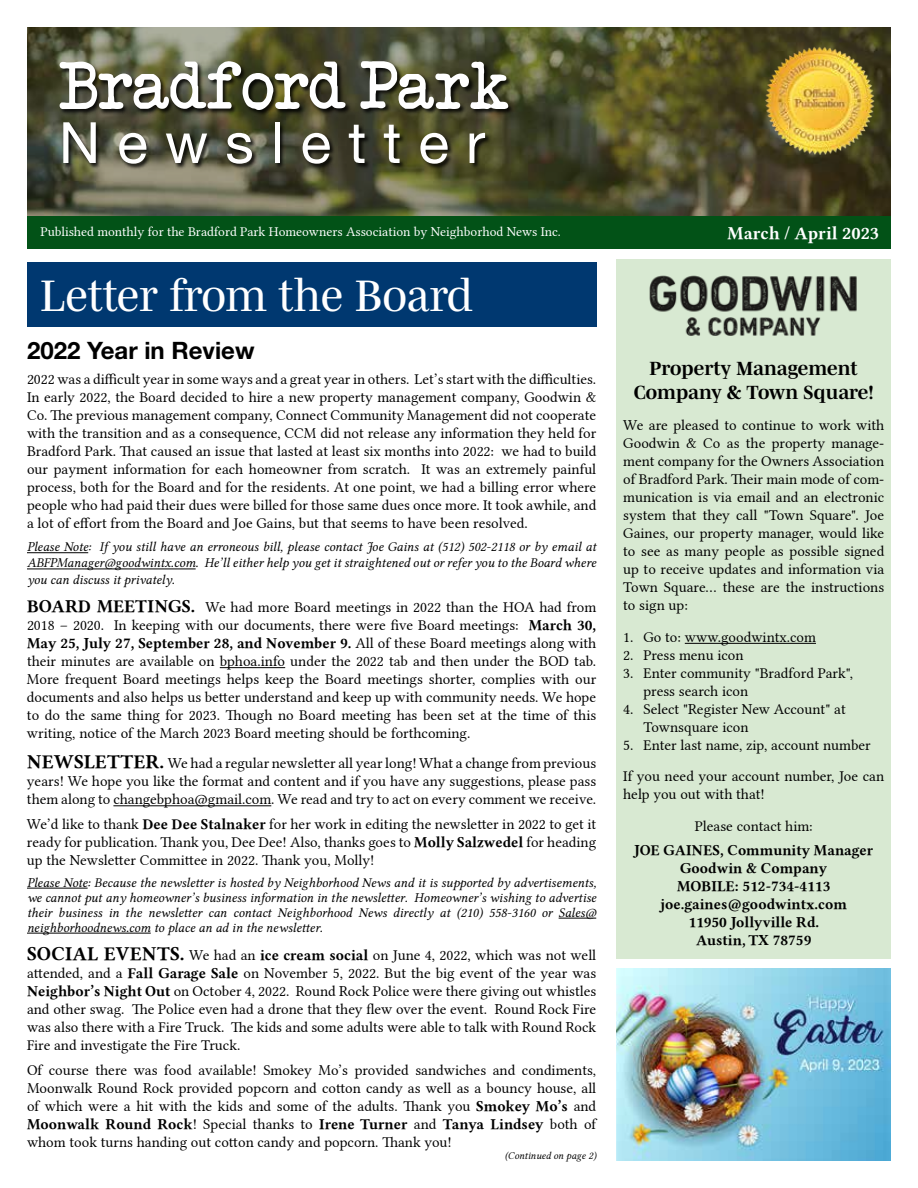
<style>
.page{position:relative;width:918px;height:1188px;background:#fff}
.page>*{position:absolute;margin:0;border:0;box-sizing:border-box;transform-origin:0 0}
.t1{font:66px "Another Typewriter";color:#fff}
.t2{font:57px "Helvetica Neue LT Std";letter-spacing:.3em;color:#fff}
.t3{font:45px "Mencken Std";color:#fff}
.t4{font:700 24px "Helvetica Neue LT Std";color:#000}
.t5{font:700 19.5px/23.4px "Mencken Std";color:#000;text-align:center}
.t6{font:18px "Linux Libertine GB";color:#fff}
.t7{font:15px/18px "Linux Libertine G";color:#000;text-align:justify}
.t8{font:15px/18px "Linux Libertine GB";color:#000;text-align:center}
.t9{font:13.5px/15px "Linux Libertine GI";color:#000;text-align:justify}
.t10{font:13.5px "Linux Libertine G";color:#fff}
.t11{font:10.5px "Linux Libertine GI";color:#000}
.s1{font-family:"Linux Libertine GB";font-size:18px}
.s2{font-family:"Linux Libertine GB"}
.s3{font-family:"Linux Libertine G"}
.s4{font-family:"Linux Libertine GB";font-size:19.5px}
</style>
<div class="page">
<div style="left:616px;top:259px;width:275px;height:700px;background:#d8e9d2"></div>
<hr style="left:685px;top:643px;width:131px;height:1px;background:#000">
<img style="left:649px;top:275px;width:208px;height:61px">
<svg style="left:27px;top:27px;width:864px;height:189px;background:#545335"></svg>
<div style="left:59px;top:61px;width:455px;height:109px;background:#000;opacity:.85"></div>
<div style="left:27px;top:216px;width:864px;height:33px;background:#025217"></div>
<img style="left:762px;top:42px;width:116px;height:115px">
<div style="left:27px;top:262px;width:569px;height:65px;background:#003870"></div>
<hr style="left:27px;top:552px;width:61px;height:1px;background:#000">
<hr style="left:27px;top:569px;width:169px;height:1px;background:#000">
<hr style="left:220px;top:667px;width:65px;height:1px;background:#000">
<hr style="left:113px;top:806px;width:158px;height:1px;background:#000">
<hr style="left:27px;top:888px;width:61px;height:1px;background:#000">
<hr style="left:559px;top:918px;width:37px;height:1px;background:#000">
<hr style="left:27px;top:933px;width:124px;height:1px;background:#000">
<img style="left:616px;top:969px;width:275px;height:192px">
<h1 class="t1" style="left:59px;top:43px;width:452px">Bradford Park</h1>
<h2 class="t2" style="left:59px;top:109px;width:428px">Newsletter</h2>
<p class="t10" style="left:40px;top:224px;width:522px">Published monthly for the Bradford Park Homeowners Association by Neighborhod News Inc.</p>
<p class="t6" style="left:728px;top:220px;width:153px">March / April 2023</p>
<h3 class="t3" style="left:40px;top:270px;width:434px">Letter from the Board</h3>
<h3 class="t4" style="left:27px;top:336px;width:229px">2022 Year in Review</h3>
<p class="t7" style="left:27px;top:370px;width:571px">2022 was a difficult year in some ways and a great year in others. Let’s start with the difficulties.<br>In early 2022, the Board decided to hire a new property management company, Goodwin &amp; Co. The previous management company, Connect Community Management did not cooperate with the transition and as a consequence, CCM did not release any information they held for Bradford Park. That caused an issue that lasted at least six months into 2022: we had to build our payment information for each homeowner from scratch. It was an extremely painful process, both for the Board and for the residents. At one point, we had a billing error where people who had paid their dues were billed for those same dues once more. It took awhile, and a lot of effort from the Board and Joe Gains, but that seems to have been resolved.</p>
<p class="t9" style="left:27px;top:539px;width:571px;line-height:16.2px">Please Note: If you still have an erroneous bill, please contact Joe Gains at (512) 502-2118 or by email at ABFPManager@goodwintx.com. He’ll either help you get it straightened out or refer you to the Board where you can discuss it privately.</p>
<p class="t7" style="left:27px;top:598px;width:571px"><span class="s1">BOARD MEETINGS.</span> We had more Board meetings in 2022 than the HOA had from<br>2018 – 2020. In keeping with our documents, there were five Board meetings: <span class="s2">March 30,</span></p>
<p class="t8" style="left:27px;top:634px;width:571px">May 25, July 27, September 28, and November 9. <span class="s3">All of these Board meetings along with</span></p>
<p class="t7" style="left:27px;top:652px;width:571px">their minutes are available on bphoa.info under the 2022 tab and then under the BOD tab.<br>More frequent Board meetings helps keep the Board meetings shorter, complies with our documents and also helps us better understand and keep up with community needs. We hope to do the same thing for 2023. Though no Board meeting has been set at the time of this writing, notice of the March 2023 Board meeting should be forthcoming.</p>
<p class="t7" style="left:27px;top:754px;width:571px"><span class="s4">NEWSLETTER.</span> We had a regular newsletter all year long! What a change from previous years! We hope you like the format and content and if you have any suggestions, please pass them along to changebphoa@gmail.com. We read and try to act on every comment we receive.</p>
<p class="t7" style="left:27px;top:815px;width:571px">We’d like to thank <span class="s2">Dee Dee Stalnaker</span> for her work in editing the newsletter in 2022 to get it ready for publication. Thank you, Dee Dee! Also, thanks goes to <span class="s2">Molly Salzwedel</span> for heading up the Newsletter Committee in 2022. Thank you, Molly!</p>
<p class="t9" style="left:27px;top:875px;width:571px">Please Note: Because the newsletter is hosted by Neighborhood News and it is supported by advertisements, we cannot put any homeowner’s business information in the newsletter. Homeowner’s wishing to advertise their business in the newsletter can contact Neighborhood News directly at (210) 558-3160 or Sales@ neighborhoodnews.com to place an ad in the newsletter.</p>
<p class="t7" style="left:27px;top:946px;width:571px"><span class="s4">SOCIAL EVENTS.</span> We had an <span class="s2">ice cream social</span> on June 4, 2022, which was not well attended, and a <span class="s2">Fall Garage Sale</span> on November 5, 2022. But the big event of the year was <span class="s2">Neighbor’s Night Out</span> on October 4, 2022. Round Rock Police were there giving out whistles and other swag. The Police even had a drone that they flew over the event. Round Rock Fire was also there with a Fire Truck. The kids and some adults were able to talk with Round Rock Fire and investigate the Fire Truck.</p>
<p class="t7" style="left:27px;top:1061px;width:571px">Of course there was food available! Smokey Mo’s provided sandwiches and condiments, Moonwalk Round Rock provided popcorn and cotton candy as well as a bouncy house, all of which were a hit with the kids and some of the adults. Thank you <span class="s2">Smokey Mo’s</span> and</p>
<p class="t8" style="left:27px;top:1115px;width:571px">Moonwalk Round Rock<span class="s3">! Special thanks to</span> Irene Turner <span class="s3">and</span> Tanya Lindsey <span class="s3">both of</span></p>
<p class="t7" style="left:27px;top:1133px;width:426px">whom took turns handing out cotton candy and popcorn. Thank you!</p>
<h3 class="t5" style="left:634px;top:357px;width:242px">Property Management<br>Company &amp; Town Square!</h3>
<p class="t7" style="left:623px;top:416px;width:263px">We are pleased to continue to work with Goodwin &amp; Co as the property manage&shy;ment company for the Owners Association of Bradford Park. Their main mode of com&shy;munication is via email and an electronic system that they call "Town Square". Joe Gaines, our property manager, would like to see as many people as possible signed up to receive updates and information via Town Square... these are the instructions to sign up:</p>
<p class="t7" style="left:623px;top:628px;width:194px">1. Go to: www.goodwintx.com</p>
<p class="t7" style="left:623px;top:646px;width:122px">2. Press menu icon</p>
<p class="t7" style="left:644px;top:664px;width:211px;text-indent:-20px">3. Enter community "Bradford Park", press search icon</p>
<p class="t7" style="left:644px;top:700px;width:204px;text-indent:-20px">4. Select "Register New Account" at<br>Townsquare icon</p>
<p class="t7" style="left:623px;top:729px;width:263px;line-height:31.5px">5. Enter last name, zip, account number<br>If you need your account number, Joe can</p>
<p class="t7" style="left:695px;top:778px;width:120px;line-height:31.5px;text-indent:-71px">help you out with that!<br>Please contact him:</p>
<p class="t8" style="left:634px;top:841px;width:240px">JOE GAINES, Community Manager<br>Goodwin &amp; Company<br>MOBILE: 512-734-4113 joe.gaines@goodwintx.com<br>11950 Jollyville Rd.<br>Austin, TX 78759</p>
<p class="t11" style="left:505px;top:1149px;width:93px">(Continued on page 2)</p>
</div>
